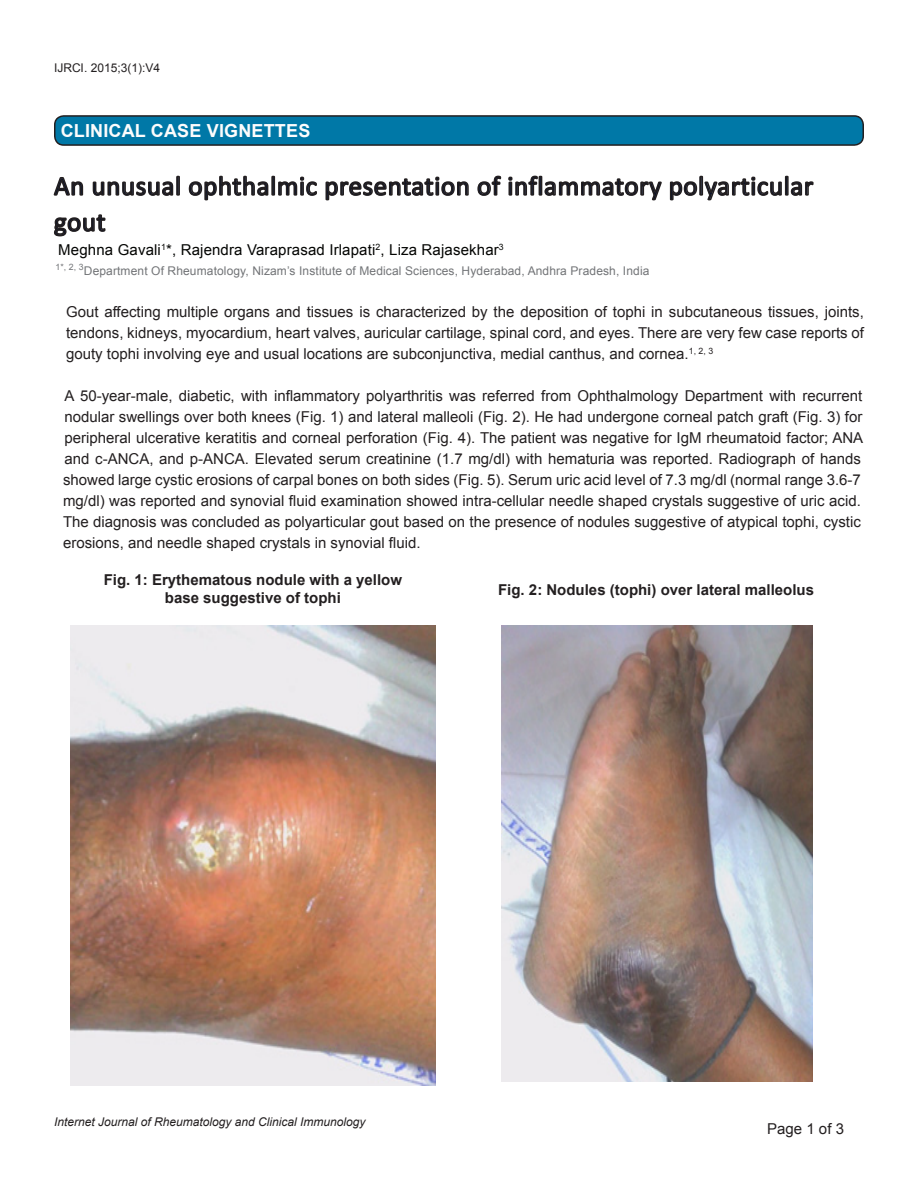
<style>
.page{position:relative;width:918px;height:1188px;background:#fff}
.page>*{position:absolute;margin:0;border:0;box-sizing:border-box;transform-origin:0 0}
.Main_Article_title{font:27px/36px "Calibri";letter-spacing:.02em;color:#091129}
.Section_title{font:700 18px "Arial";letter-spacing:.01em;color:#fcfcfc}
.Body_text_arial{font:15px/21px "Arial";color:#231f20;text-align:justify}
.journal_name_and_no{font:700 15px "Arial";color:#231f20}
.author_name{font:15px "Arial";letter-spacing:.01em;color:#040503}
.journal_name_and_no-2{font:15px "Arial";color:#231f20}
.author_details{font:12px "Arial";letter-spacing:.01em;color:#727477}
.t1{font:italic 12px "Arial";color:#231f20}
.t2{font:12px "Arial";color:#231f20}
</style>
<div class="page">
<div style="left:55px;top:116px;width:808px;height:29px;background:#0078a7;border-radius:9px"></div>
<div style="left:54px;top:115px;width:810px;height:31px;border:2px solid #231f20;border-radius:9px"></div>
<svg style="left:53px;top:177px;width:31px;height:19px"></svg>
<svg style="left:92px;top:175px;width:88px;height:21px"></svg>
<svg style="left:188px;top:175px;width:129px;height:26px"></svg>
<svg style="left:325px;top:176px;width:144px;height:25px"></svg>
<svg style="left:477px;top:175px;width:185px;height:26px"></svg>
<svg style="left:669px;top:175px;width:145px;height:26px"></svg>
<svg style="left:54px;top:214px;width:52px;height:23px"></svg>
<img style="left:70px;top:625px;width:366px;height:461px">
<img style="left:502px;top:625px;width:311px;height:457px">
<p class="t2" style="left:54px;top:60px;width:108px">IJRCI. 2015;3(1):V4</p>
<p class="Section_title" style="left:61px;top:119px;width:251px">CLINICAL CASE VIGNETTES</p>
<p class="Main_Article_title" style="left:54px;top:168px;width:761px">An unusual ophthalmic presentation of inflammatory polyarticular gout</p>
<p class="author_name" style="left:58px;top:240px;width:447px">Meghna Gavali<sup>1</sup>*, Rajendra Varaprasad Irlapati<sup>2</sup>, Liza Rajasekhar<sup>3</sup></p>
<p class="author_details" style="left:56px;top:262px;width:595px"><sup>1*,</sup> <sup>2,</sup> <sup>3</sup>Department Of Rheumatology, Nizam’s Institute of Medical Sciences, Hyderabad, Andhra Pradesh, India</p>
<p class="Body_text_arial" style="left:66px;top:301px;width:800px">Gout affecting multiple organs and tissues is characterized by the deposition of tophi in subcutaneous tissues, joints, tendons, kidneys, myocardium, heart valves, auricular cartilage, spinal cord, and eyes. There are very few case reports of gouty tophi involving eye and usual locations are subconjunctiva, medial canthus, and cornea.<sup>1,</sup> <sup>2,</sup> <sup>3</sup></p>
<p class="Body_text_arial" style="left:63px;top:385px;width:802px;text-align:left">A 50-year-male, diabetic, with inflammatory polyarthritis was referred from Ophthalmology Department with recurrent nodular swellings over both knees (Fig. 1) and lateral malleoli (Fig. 2). He had undergone corneal patch graft (Fig. 3) for peripheral ulcerative keratitis and corneal perforation (Fig. 4). The patient was negative for IgM rheumatoid factor; ANA and c-ANCA, and p-ANCA. Elevated serum creatinine (1.7 mg/dl) with hematuria was reported. Radiograph of hands showed large cystic erosions of carpal bones on both sides (Fig. 5). Serum uric acid level of 7.3 mg/dl (normal range 3.6-7 mg/dl) was reported and synovial fluid examination showed intra-cellular needle shaped crystals suggestive of uric acid.<br>The diagnosis was concluded as polyarticular gout based on the presence of nodules suggestive of atypical tophi, cystic erosions, and needle shaped crystals in synovial fluid.</p>
<p class="journal_name_and_no" style="left:104px;top:570px;width:300px">Fig. 1: Erythematous nodule with a yellow</p>
<p class="journal_name_and_no" style="left:165px;top:588px;width:177px">base suggestive of tophi</p>
<p class="journal_name_and_no" style="left:498px;top:580px;width:317px">Fig. 2: Nodules (tophi) over lateral malleolus</p>
<p class="t1" style="left:54px;top:1114px;width:313px">Internet Journal of Rheumatology and Clinical Immunology</p>
<p class="journal_name_and_no-2" style="left:767px;top:1119px;width:78px">Page 1 of 3</p>
</div>
